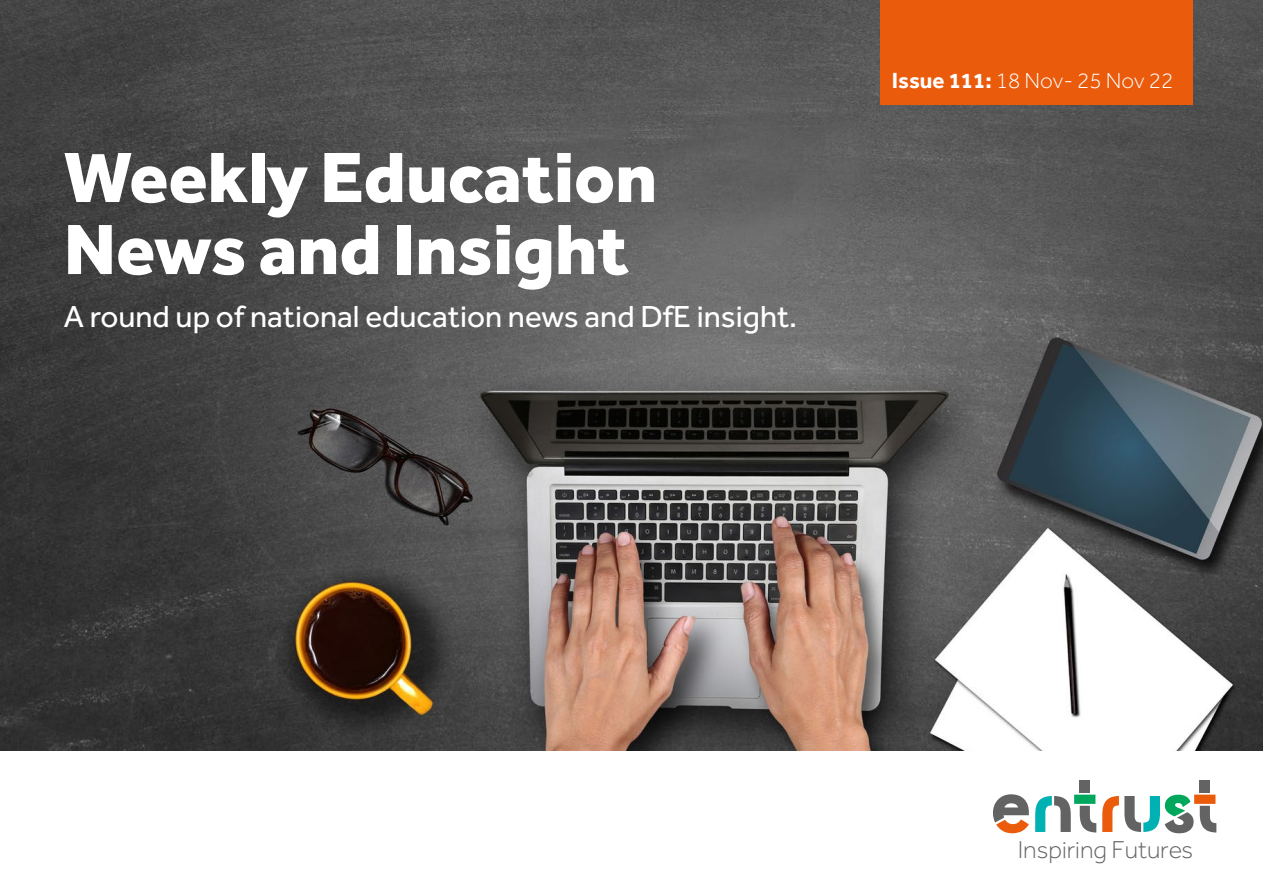
<style>
.page{position:relative;width:1263px;height:893px;background:#fff}
.page>*{position:absolute;margin:0;border:0;box-sizing:border-box;transform-origin:0 0}
.t1{font:800 73.5px/72px "Effra";color:#fff}
.t2{font:31.5px "Effra";color:#fff}
.t3{font:300 25.2px "Effra";color:#646363}
.t4{font:300 22.5px "Effra";color:#fff}
.s1{font-weight:700}
</style>
<div class="page">
<img style="left:0;top:0;width:1263px;height:750px">
<div style="left:880px;top:0;width:313px;height:105px;background:#ea5b0b"></div>
<svg style="left:993px;top:794px;width:36px;height:39px"></svg>
<div style="left:1080px;top:781px;width:10px;height:12px;background:#646363"></div>
<div style="left:1200px;top:781px;width:10px;height:12px;background:#646363"></div>
<svg style="left:1035px;top:795px;width:61px;height:37px"></svg>
<svg style="left:1102px;top:795px;width:114px;height:38px"></svg>
<h1 class="t1" style="left:64px;top:139px;width:595px">Weekly Education<br>News and Insight</h1>
<p class="t2" style="left:64px;top:298px;width:735px">A round up of national education news and DfE insight.</p>
<p class="t4" style="left:892px;top:68px;width:283px"><span class="s1">Issue 111:</span> 18 Nov- 25 Nov 22</p>
<p class="t3" style="left:1018px;top:835px;width:177px">Inspiring Futures</p>
</div>
